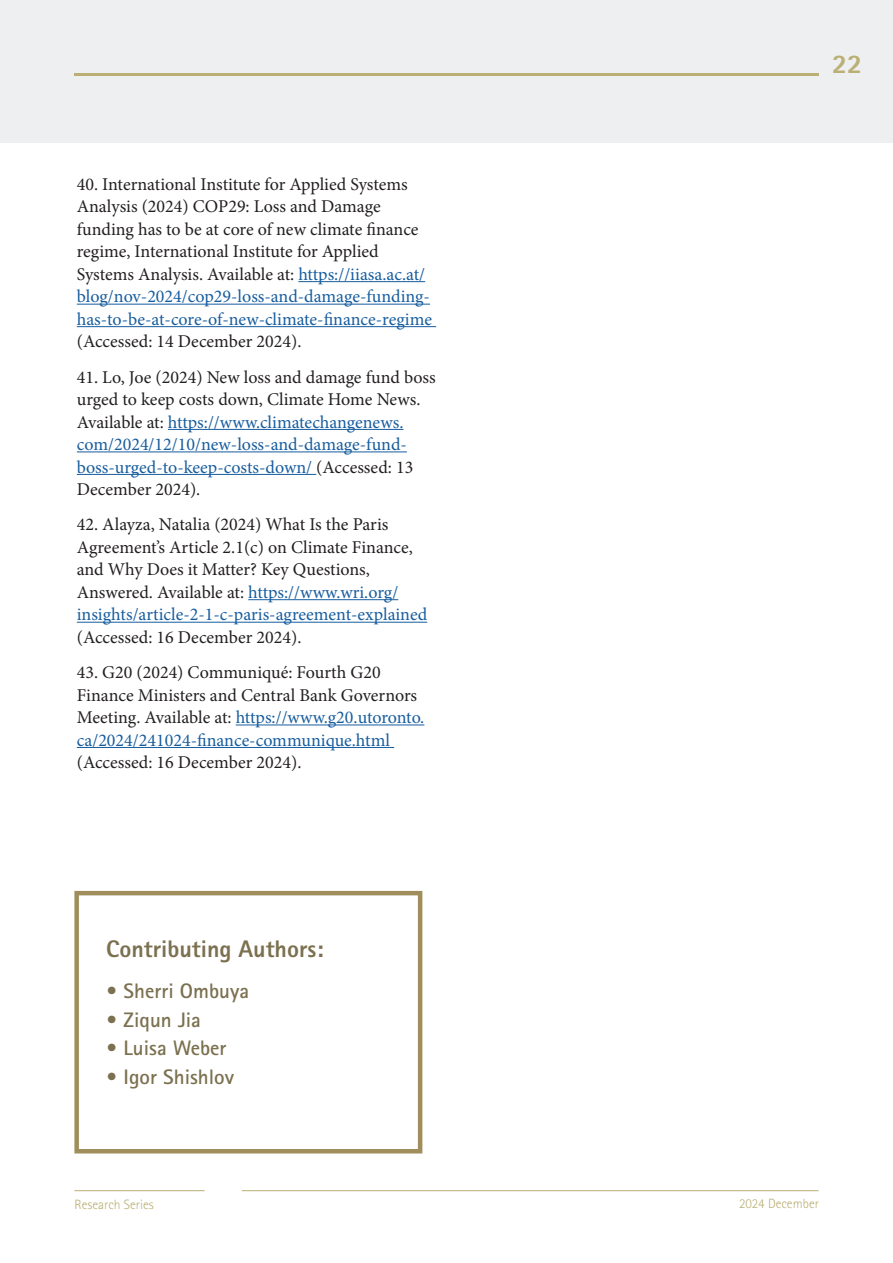
<style>
.page{position:relative;width:893px;height:1263px;background:#fff}
.page>*{position:absolute;margin:0;border:0;box-sizing:border-box;transform-origin:0 0}
.t1{font:800 27px "Rotis Sans Serif Std";color:#baaf75}
.t2{font:800 24px "Rotis Sans Serif Std";color:#7b704f}
.t3{font:700 21px "Rotis Sans Serif Std";color:#7b704f}
.t4{font:18px/22.5px "Minion Pro";color:#231f20}
.t5{font:300 13.5px "Rotis Sans Serif Std";color:#baaf75}
.s1{color:#175d9e}
</style>
<div class="page">
<div style="left:0;top:0;width:893px;height:142px;background:#edeff0"></div>
<hr style="left:0;top:0;width:1px;height:143px;background:#baaf75">
<hr style="left:74px;top:73px;width:745px;height:3px;background:#baaf75">
<hr style="left:298px;top:281px;width:127px;height:1px;background:#175d9e">
<hr style="left:77px;top:304px;width:353px;height:1px;background:#175d9e">
<hr style="left:77px;top:326px;width:359px;height:1px;background:#175d9e">
<hr style="left:168px;top:429px;width:235px;height:1px;background:#175d9e">
<hr style="left:77px;top:451px;width:330px;height:1px;background:#175d9e">
<hr style="left:77px;top:474px;width:239px;height:1px;background:#175d9e">
<hr style="left:248px;top:599px;width:150px;height:1px;background:#175d9e">
<hr style="left:77px;top:622px;width:350px;height:1px;background:#175d9e">
<hr style="left:236px;top:724px;width:188px;height:1px;background:#175d9e">
<hr style="left:77px;top:747px;width:317px;height:1px;background:#175d9e">
<div style="left:74px;top:891px;width:348px;height:262px;border:4px solid #a08f5c"></div>
<hr style="left:74px;top:1190px;width:131px;height:1px;background:#baaf75">
<hr style="left:242px;top:1190px;width:577px;height:1px;background:#baaf75">
<p class="t4" style="left:77px;top:173px;width:357px">40. International Institute for Applied Systems Analysis (2024) COP29: Loss and Damage funding has to be at core of new climate finance regime, International Institute for Applied Systems Analysis. Available at: <span class="s1">https://iiasa.ac.at/ blog/nov-2024/cop29-loss-and-damage-funding&shy;has-to-be-at-core-of-new-climate-finance-regime </span>(Accessed: 14 December 2024).</p>
<p class="t4" style="left:77px;top:366px;width:360px">41. Lo, Joe (2024) New loss and damage fund boss urged to keep costs down, Climate Home News.<br>Available at: <span class="s1">https://www.climatechangenews. com/2024/12/10/new-loss-and-damage-fund&shy;boss-urged-to-keep-costs-down/</span> (Accessed: 13<br>December 2024).</p>
<p class="t4" style="left:77px;top:513px;width:352px">42. Alayza, Natalia (2024) What Is the Paris Agreement’s Article 2.1(c) on Climate Finance, and Why Does it Matter? Key Questions, Answered. Available at: <span class="s1">https://www.wri.org/ insights/article-2-1-c-paris-agreement-explained </span>(Accessed: 16 December 2024).</p>
<p class="t4" style="left:77px;top:661px;width:349px">43. G20 (2024) Communiqué: Fourth G20<br>Finance Ministers and Central Bank Governors Meeting. Available at: <span class="s1">https://www.g20.utoronto. ca/2024/241024-finance-communique.html </span>(Accessed: 16 December 2024).</p>
<p class="t1" style="left:832px;top:46px;width:32px">22</p>
<p class="t2" style="left:106px;top:934px;width:219px">Contributing Authors:</p>
<p class="t3" style="left:106px;top:978px;width:145px">• Sherri Ombuya</p>
<p class="t3" style="left:106px;top:1006px;width:96px">• Ziqun Jia</p>
<p class="t3" style="left:106px;top:1035px;width:122px">• Luisa Weber</p>
<p class="t3" style="left:106px;top:1063px;width:129px">• Igor Shishlov</p>
<p class="t5" style="left:74px;top:1197px;width:81px">Research Series</p>
<p class="t5" style="left:739px;top:1195px;width:81px">2024 December</p>
</div>
